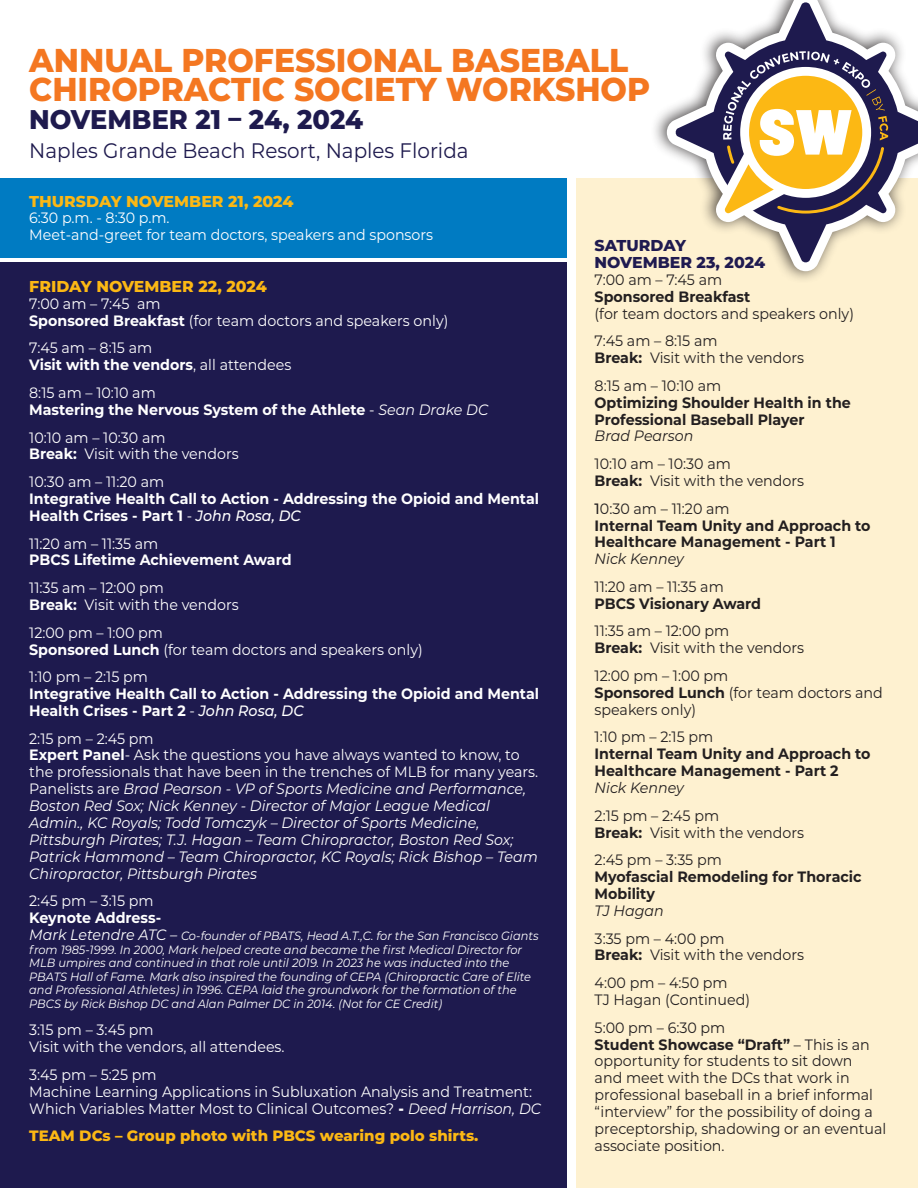
<style>
.page{position:relative;width:918px;height:1188px;background:#fff}
.page>*{position:absolute;margin:0;border:0;box-sizing:border-box;transform-origin:0 0}
.session_head{font:800 33px/28.5px "Montserrat";color:#f47721;scale:.95 1}
.session_head-2{font:800 27px "Montserrat";color:#1e1a4e;scale:.95 1}
.session_head-3{font:21px "Montserrat";color:#1e1a4e;scale:.95 1}
.t1{font:800 15.75px "Montserrat";color:#fcb814}
.t2{font:800 15.75px/17.2px "Montserrat";color:#1f1a50}
.t3{font:15px/16.8px "Montserrat";color:#231f20;scale:.95 1}
.t4{font:15px/16.8px "Montserrat";color:#fff;scale:.95 1}
.t5{font:italic 15px/16.8px "Montserrat";color:#fff;scale:.95 1}
.t6{font:700 15px/16.8px "Montserrat";color:#fff;scale:.95 1}
.t7{font:700 15px/16.8px "Montserrat";color:#231f20;scale:.95 1}
.t8{font:800 15px "Montserrat";color:#fcb814}
.t9{font:italic 12px/13.5px "Montserrat";color:#fff;scale:.95 1}
.s1{font-weight:700}
.s2{font-weight:400}
.s3{font-weight:400;font-style:italic}
.s4{font-weight:500;font-style:italic}
.s5{font-style:normal}
.s6{font-weight:700;font-style:normal}
.s7{font-size:15px}
.s8{font-weight:800}
.s9{font-style:italic}
.s10{font-weight:500}
</style>
<div class="page">
<div style="left:0;top:178px;width:567px;height:80px;background:#007bc2"></div>
<div style="left:0;top:262px;width:567px;height:926px;background:#1e1a4e"></div>
<div style="left:577px;top:178px;width:341px;height:1010px;background:#fef1d0"></div>
<div style="left:650px;top:0;width:268px;height:284px;background:#231f20;opacity:.75"></div>
<svg style="left:667px;top:0;width:251px;height:271px"></svg>
<svg style="left:675px;top:2px;width:243px;height:260px"></svg>
<svg style="left:715px;top:51px;width:173px;height:171px"></svg>
<p class="session_head" style="left:29px;top:45px;width:655px">ANNUAL PROFESSIONAL BASEBALL<br>CHIROPRACTIC SOCIETY WORKSHOP</p>
<p class="session_head-2" style="left:29px;top:100px;width:353px">NOVEMBER 21 – 24, 2024</p>
<p class="session_head-3" style="left:29px;top:136px;width:464px">Naples Grande Beach Resort, Naples Florida</p>
<p class="t1" style="left:29px;top:189px;width:266px">THURSDAY NOVEMBER 21, 2024</p>
<p class="t4" style="left:29px;top:209px;width:149px">6:30 p.m. - 8:30 p.m.</p>
<p class="t4" style="left:29px;top:226px;width:427px">Meet-and-greet for team doctors, speakers and sponsors</p>
<p class="t1" style="left:29px;top:275px;width:239px">FRIDAY NOVEMBER 22, 2024</p>
<p class="t4" style="left:29px;top:295px;width:443px">7:00 am – 7:45 am<br><span class="s1">Sponsored Breakfast</span> (for team doctors and speakers only)</p>
<p class="t4" style="left:29px;top:339px;width:277px">7:45 am – 8:15 am<br><span class="s1">Visit with the vendors</span>, all attendees</p>
<p class="t6" style="left:29px;top:384px;width:485px"><span class="s2">8:15 am – 10:10 am<br></span>Mastering the Nervous System of the Athlete <span class="s2">-</span> <span class="s3">Sean Drake DC</span></p>
<p class="t4" style="left:29px;top:428px;width:222px">10:10 am – 10:30 am<br><span class="s1">Break:</span> Visit with the vendors</p>
<p class="t6" style="left:29px;top:473px;width:538px"><span class="s2">10:30 am – 11:20 am<br></span>Integrative Health Call to Action - Addressing the Opioid and Mental<br>Health Crises - Part 1 <span class="s2">-</span> <span class="s4">John Rosa, DC</span></p>
<p class="t6" style="left:29px;top:534px;width:278px"><span class="s2">11:20 am – 11:35 am<br></span>PBCS Lifetime Achievement Award</p>
<p class="t4" style="left:29px;top:579px;width:222px">11:35 am – 12:00 pm<br><span class="s1">Break:</span> Visit with the vendors</p>
<p class="t4" style="left:29px;top:623px;width:416px">12:00 pm – 1:00 pm<br><span class="s1">Sponsored Lunch</span> (for team doctors and speakers only)</p>
<p class="t6" style="left:29px;top:668px;width:538px"><span class="s2">1:10 pm – 2:15 pm<br></span>Integrative Health Call to Action - Addressing the Opioid and Mental<br>Health Crises - Part 2 <span class="s2">-</span> <span class="s4">John Rosa, DC</span></p>
<p class="t5" style="left:29px;top:729px;width:537px"><span class="s5">2:15 pm – 2:45 pm<br></span><span class="s6">Expert Panel</span><span class="s5">- Ask the questions you have always wanted to know, to the professionals that have been in the trenches of MLB for many years.<br>Panelists are</span> Brad Pearson - VP of Sports Medicine and Performance, Boston Red Sox; Nick Kenney - Director of Major League Medical Admin., KC Royals; Todd Tomczyk – Director of Sports Medicine, Pittsburgh Pirates; T.J. Hagan – Team Chiropractor, Boston Red Sox; Patrick Hammond – Team Chiropractor, KC Royals; Rick Bishop – Team Chiropractor, Pittsburgh Pirates</p>
<p class="t6" style="left:29px;top:892px;width:139px"><span class="s2">2:45 pm – 3:15 pm<br></span>Keynote Address-</p>
<p class="t9" style="left:29px;top:929px;width:538px"><span class="s7">Mark Letendre ATC –</span> Co-founder of PBATS, Head A.T.,C. for the San Francisco Giants from 1985-1999. In 2000, Mark helped create and became the first Medical Director for MLB umpires and continued in that role until 2019. In 2023 he was inducted into the PBATS Hall of Fame. Mark also inspired the founding of CEPA (Chiropractic Care of Elite and Professional Athletes) in 1996. CEPA laid the groundwork for the formation of the PBCS by Rick Bishop DC and Alan Palmer DC in 2014. (Not for CE Credit)</p>
<p class="t4" style="left:29px;top:1021px;width:270px">3:15 pm – 3:45 pm<br>Visit with the vendors, all attendees.</p>
<p class="t4" style="left:29px;top:1066px;width:540px">3:45 pm – 5:25 pm<br>Machine Learning Applications in Subluxation Analysis and Treatment:<br>Which Variables Matter Most to Clinical Outcomes? <span class="s8">-</span> <span class="s9">Deed Harrison, DC</span></p>
<p class="t8" style="left:29px;top:1125px;width:451px">TEAM DCs – Group photo with PBCS wearing polo shirts.</p>
<p class="t2" style="left:595px;top:236px;width:172px">SATURDAY<br>NOVEMBER 23, 2024</p>
<p class="t3" style="left:595px;top:271px;width:275px">7:00 am – 7:45 am<br><span class="s1">Sponsored Breakfast<br></span>(for team doctors and speakers only)</p>
<p class="t3" style="left:595px;top:332px;width:222px">7:45 am – 8:15 am<br><span class="s1">Break:</span> Visit with the vendors</p>
<p class="t7" style="left:595px;top:376px;width:271px"><span class="s2">8:15 am – 10:10 am<br></span>Optimizing Shoulder Health in the<br>Professional Baseball Player<br><span class="s3">Brad Pearson</span></p>
<p class="t3" style="left:595px;top:455px;width:222px">10:10 am – 10:30 am<br><span class="s1">Break:</span> Visit with the vendors</p>
<p class="t7" style="left:595px;top:499px;width:292px"><span class="s10">1</span><span class="s2">0:30 am – 11:20 am<br></span>Internal Team Unity and Approach to<br>Healthcare Management - Part 1<br><span class="s3">Nick Kenney</span></p>
<p class="t7" style="left:595px;top:577px;width:177px"><span class="s2">11:20 am – 11:35 am<br></span>PBCS Visionary Award</p>
<p class="t3" style="left:595px;top:622px;width:222px">11:35 am – 12:00 pm<br><span class="s1">Break:</span> Visit with the vendors</p>
<p class="t3" style="left:595px;top:667px;width:305px">12:00 pm – 1:00 pm<br><span class="s1">Sponsored Lunch</span> (for team doctors and speakers only)</p>
<p class="t7" style="left:595px;top:728px;width:292px"><span class="s2">1:10 pm – 2:15 pm<br></span>Internal Team Unity and Approach to<br>Healthcare Management - Part 2<br><span class="s3">Nick Kenney</span></p>
<p class="t3" style="left:595px;top:807px;width:222px">2:15 pm – 2:45 pm<br><span class="s1">Break:</span> Visit with the vendors</p>
<p class="t7" style="left:595px;top:851px;width:283px"><span class="s2">2:45 pm – 3:35 pm<br></span>Myofascial Remodeling for Thoracic<br>Mobility<br><span class="s3">TJ Hagan</span></p>
<p class="t3" style="left:595px;top:929px;width:222px">3:35 pm – 4:00 pm<br><span class="s1">Break:</span> Visit with the vendors</p>
<p class="t3" style="left:595px;top:974px;width:165px">4:00 pm – 4:50 pm<br>TJ Hagan (Continued)</p>
<p class="t3" style="left:595px;top:1018px;width:309px">5:00 pm – 6:30 pm<br><span class="s1">Student Showcase “Draft”</span> – This is an opportunity for students to sit down<br>and meet with the DCs that work in professional baseball in a brief informal “interview” for the possibility of doing a preceptorship, shadowing or an eventual associate position.</p>
</div>
